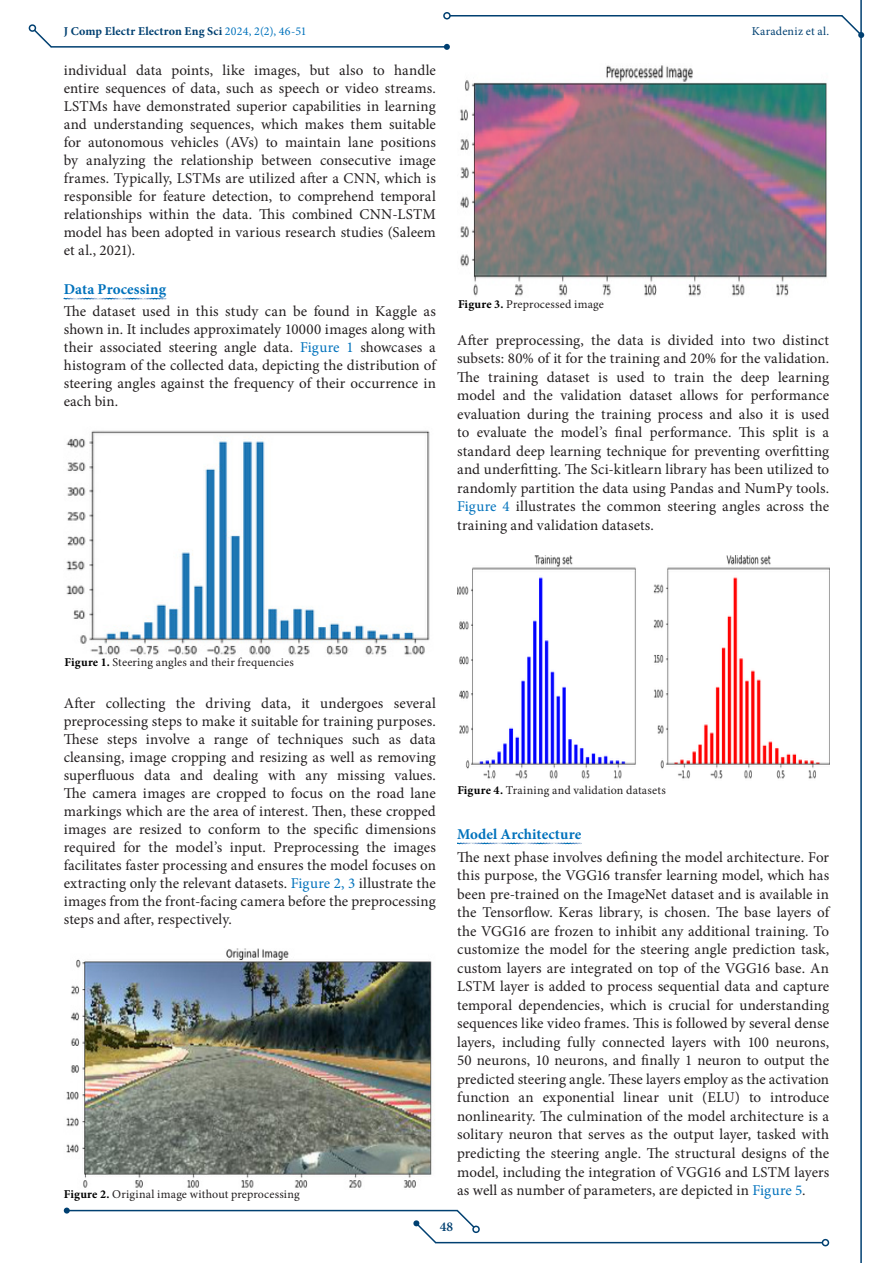
<style>
.page{position:relative;width:893px;height:1263px;background:#fff}
.page>*{position:absolute;margin:0;border:0;box-sizing:border-box;transform-origin:0 0}
.Ana_metin{font:15px/18.6px "Minion Pro";letter-spacing:.005em;color:#231f20;text-align:justify}
._2__Başlık{font:700 15px "Minion Pro";letter-spacing:.01em;color:#0072bc}
.t1{font:600 13.5px "Minion Pro";color:#004071}
.Table-Figure{font:12px "Minion Pro";letter-spacing:.015em;color:#231f20}
.t2{font:700 12px "Minion Pro";letter-spacing:.015em;color:#004071}
.t3{font:12px "Minion Pro";letter-spacing:.02em;color:#004071}
.s1{font-weight:400;color:#0072bc}
.s2{color:#0072bc}
.s3{font-weight:700;color:#000}
</style>
<div class="page">
<svg style="left:413px;top:1220px;width:25px;height:24px"></svg>
<svg style="left:455px;top:1209px;width:25px;height:24px"></svg>
<hr style="left:435px;top:1242px;width:387px;height:1px;background:#004071">
<div style="left:822px;top:1239px;width:7px;height:7px;border:2px solid #004071;border-radius:50%"></div>
<hr style="left:67px;top:1210px;width:391px;height:1px;background:#004071">
<svg style="left:64px;top:1207px;width:6px;height:6px"></svg>
<svg style="left:28px;top:24px;width:24px;height:24px"></svg>
<hr style="left:51px;top:46px;width:396px;height:2px;background:#004071">
<svg style="left:444px;top:44px;width:6px;height:6px"></svg>
<svg style="left:842px;top:15px;width:22px;height:23px"></svg>
<hr style="left:450px;top:15px;width:392px;height:2px;background:#004071">
<div style="left:443px;top:12px;width:8px;height:8px;border:2px solid #004071;border-radius:50%"></div>
<hr style="left:860px;top:0;width:2px;height:1263px;background:#004071">
<svg style="left:63px;top:298px;width:103px;height:1px"></svg>
<img style="left:66px;top:430px;width:364px;height:225px">
<img style="left:66px;top:948px;width:366px;height:240px">
<svg style="left:457px;top:843px;width:125px;height:1px"></svg>
<img style="left:460px;top:65px;width:367px;height:231px">
<img style="left:457px;top:556px;width:372px;height:223px">
<p class="t2" style="left:64px;top:23px;width:244px">J Comp Electr Electron Eng Sci <span class="s1">2024, 2(2), 46-51</span></p>
<p class="t3" style="left:752px;top:23px;width:79px">Karadeniz et al.</p>
<p class="Ana_metin" style="left:64px;top:61px;width:374px;line-height:18px">individual data points, like images, but also to handle entire sequences of data, such as speech or video streams.<br>LSTMs have demonstrated superior capabilities in learning and understanding sequences, which makes them suitable for autonomous vehicles (AVs) to maintain lane positions by analyzing the relationship between consecutive image frames. Typically, LSTMs are utilized after a CNN, which is responsible for feature detection, to comprehend temporal relationships within the data. This combined CNN-LSTM model has been adopted in various research studies (Saleem et al., 2021).</p>
<p class="_2__Başlık" style="left:64px;top:279px;width:104px">Data Processing</p>
<p class="Ana_metin" style="left:64px;top:302px;width:374px;line-height:18px">The dataset used in this study can be found in Kaggle as shown in. It includes approximately 10000 images along with their associated steering angle data. <span class="s2">Figure 1</span> showcases a histogram of the collected data, depicting the distribution of steering angles against the frequency of their occurrence in each bin.</p>
<p class="Table-Figure" style="left:458px;top:296px;width:147px"><span class="s3">Figure 3.</span> Preprocessed image</p>
<p class="Ana_metin" style="left:457px;top:331px;width:374px">After preprocessing, the data is divided into two distinct subsets: 80% of it for the training and 20% for the validation.<br>The training dataset is used to train the deep learning model and the validation dataset allows for performance evaluation during the training process and also it is used to evaluate the model’s final performance. This split is a standard deep learning technique for preventing overfitting and underfitting. The Sci-kitlearn library has been utilized to randomly partition the data using Pandas and NumPy tools.<br><span class="s2">Figure 4</span> illustrates the common steering angles across the training and validation datasets.</p>
<p class="Table-Figure" style="left:64px;top:654px;width:231px"><span class="s3">Figure 1.</span> Steering angles and their frequencies</p>
<p class="Ana_metin" style="left:64px;top:694px;width:374px;line-height:18px">After collecting the driving data, it undergoes several preprocessing steps to make it suitable for training purposes.<br>These steps involve a range of techniques such as data cleansing, image cropping and resizing as well as removing superfluous data and dealing with any missing values.<br>The camera images are cropped to focus on the road lane markings which are the area of interest. Then, these cropped images are resized to conform to the specific dimensions required for the model’s input. Preprocessing the images facilitates faster processing and ensures the model focuses on extracting only the relevant datasets. <span class="s2">Figure 2, 3</span> illustrate the images from the front-facing camera before the preprocessing steps and after, respectively.</p>
<p class="Table-Figure" style="left:64px;top:1186px;width:238px"><span class="s3">Figure 2.</span> Original image without preprocessing</p>
<p class="Table-Figure" style="left:457px;top:782px;width:210px"><span class="s3">Figure 4.</span> Training and validation datasets</p>
<p class="_2__Başlık" style="left:457px;top:823px;width:126px">Model Architecture</p>
<p class="Ana_metin" style="left:457px;top:847px;width:374px">The next phase involves defining the model architecture. For this purpose, the VGG16 transfer learning model, which has been pre-trained on the ImageNet dataset and is available in the Tensorflow. Keras library, is chosen. The base layers of the VGG16 are frozen to inhibit any additional training. To customize the model for the steering angle prediction task, custom layers are integrated on top of the VGG16 base. An LSTM layer is added to process sequential data and capture temporal dependencies, which is crucial for understanding sequences like video frames. This is followed by several dense layers, including fully connected layers with 100 neurons, 50 neurons, 10 neurons, and finally 1 neuron to output the predicted steering angle. These layers employ as the activation function an exponential linear unit (ELU) to introduce nonlinearity. The culmination of the model architecture is a solitary neuron that serves as the output layer, tasked with predicting the steering angle. The structural designs of the model, including the integration of VGG16 and LSTM layers as well as number of parameters, are depicted in <span class="s2">Figure 5</span>.</p>
<p class="t1" style="left:440px;top:1218px;width:15px">48</p>
</div>
